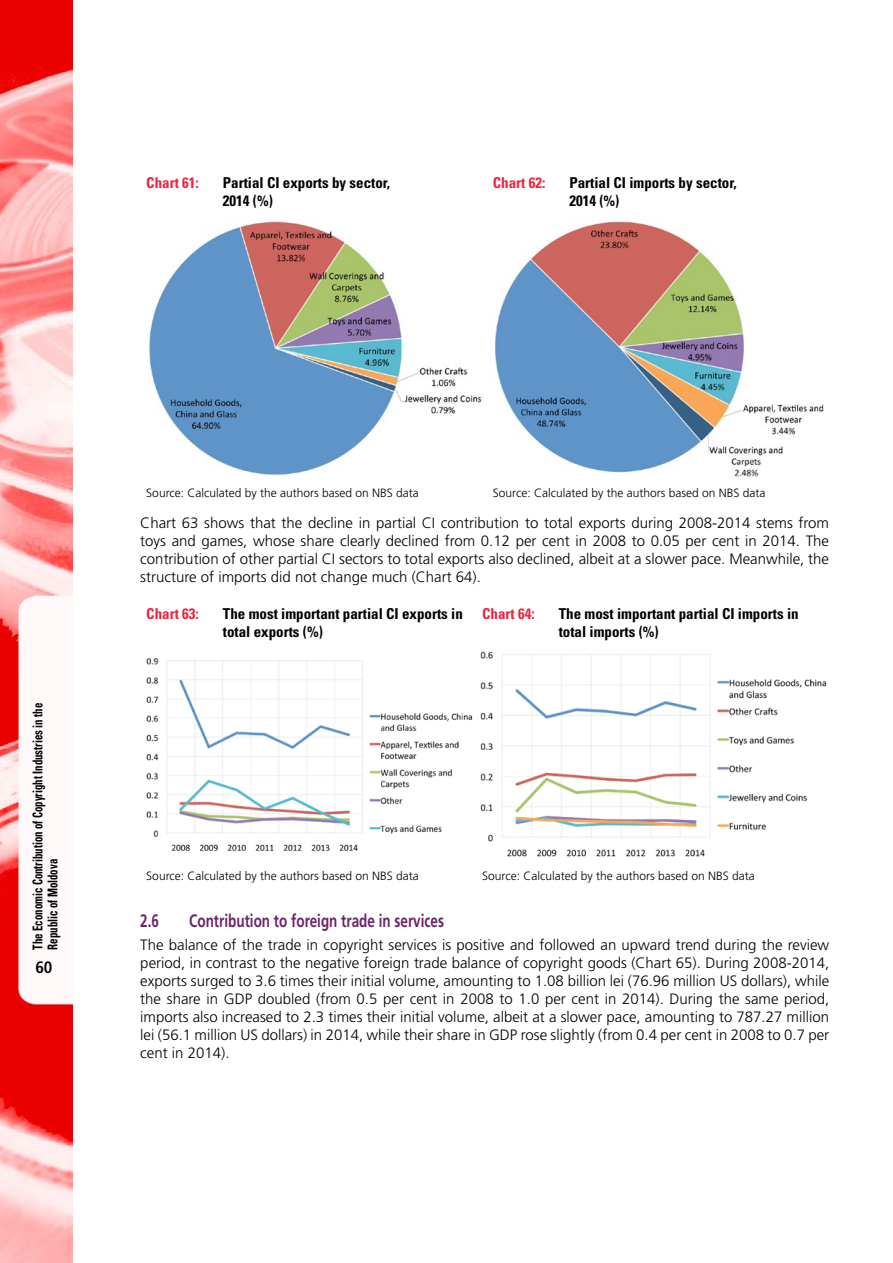
<style>
.page{position:relative;width:893px;height:1263px;background:#fff}
.page>*{position:absolute;margin:0;border:0;box-sizing:border-box;transform-origin:0 0}
.t1{font:700 18px "Frutiger";color:#6c2668;scale:.75 1}
.t2{font:700 condensed 16.5px "Frutiger";color:#000}
.t3{font:300 15px/18px "Frutiger";color:#000;text-align:justify}
.t4{font:700 condensed 15px/18px "Univers";color:#000}
.t5{font:700 condensed 15px "Univers";color:#ee243d}
.t6{font:700 condensed 13.5px/15px "Univers";color:#000;scale:.8 1}
.t7{font:300 12px "Frutiger";color:#000}
</style>
<div class="page">
<img style="left:0;top:0;width:72px;height:1263px">
<img style="left:149px;top:221px;width:333px;height:254px">
<img style="left:495px;top:221px;width:329px;height:255px">
<img style="left:146px;top:658px;width:327px;height:194px">
<img style="left:480px;top:651px;width:347px;height:206px">
<p class="t5" style="left:146px;top:173px;width:54px">Chart 61:</p>
<p class="t4" style="left:223px;top:173px;width:169px">Partial CI exports by sector,<br>2014 (%)</p>
<p class="t5" style="left:493px;top:173px;width:54px">Chart 62:</p>
<p class="t4" style="left:569px;top:173px;width:169px">Partial CI imports by sector,<br>2014 (%)</p>
<p class="t6" style="left:30px;top:949px;width:310px;rotate:-90deg">The Economic Contribution of Copyright Industries in the<br>Republic of Moldova</p>
<p class="t2" style="left:35px;top:958px;width:19px">60</p>
<p class="t7" style="left:146px;top:486px;width:274px">Source: Calculated by the authors based on NBS data</p>
<p class="t7" style="left:493px;top:486px;width:274px">Source: Calculated by the authors based on NBS data</p>
<p class="t3" style="left:140px;top:514px;width:690px">Chart 63 shows that the decline in partial CI contribution to total exports during 2008-2014 stems from toys and games, whose share clearly declined from 0.12 per cent in 2008 to 0.05 per cent in 2014. The contribution of other partial CI sectors to total exports also declined, albeit at a slower pace. Meanwhile, the structure of imports did not change much (Chart 64).</p>
<p class="t5" style="left:146px;top:604px;width:54px">Chart 63:</p>
<p class="t4" style="left:223px;top:604px;width:241px">The most important partial CI exports in total exports (%)</p>
<p class="t5" style="left:482px;top:604px;width:54px">Chart 64:</p>
<p class="t4" style="left:559px;top:604px;width:241px">The most important partial CI imports in total imports (%)</p>
<p class="t7" style="left:146px;top:869px;width:274px">Source: Calculated by the authors based on NBS data</p>
<p class="t7" style="left:482px;top:869px;width:274px">Source: Calculated by the authors based on NBS data</p>
<p class="t1" style="left:140px;top:910px;width:27px">2.6</p>
<p class="t1" style="left:189px;top:910px;width:341px">Contribution to foreign trade in services</p>
<p class="t3" style="left:140px;top:935px;width:690px">The balance of the trade in copyright services is positive and followed an upward trend during the review period, in contrast to the negative foreign trade balance of copyright goods (Chart 65). During 2008-2014, exports surged to 3.6 times their initial volume, amounting to 1.08 billion lei (76.96 million US dollars), while the share in GDP doubled (from 0.5 per cent in 2008 to 1.0 per cent in 2014). During the same period, imports also increased to 2.3 times their initial volume, albeit at a slower pace, amounting to 787.27 million lei (56.1 million US dollars) in 2014, while their share in GDP rose slightly (from 0.4 per cent in 2008 to 0.7 per cent in 2014).</p>
</div>
